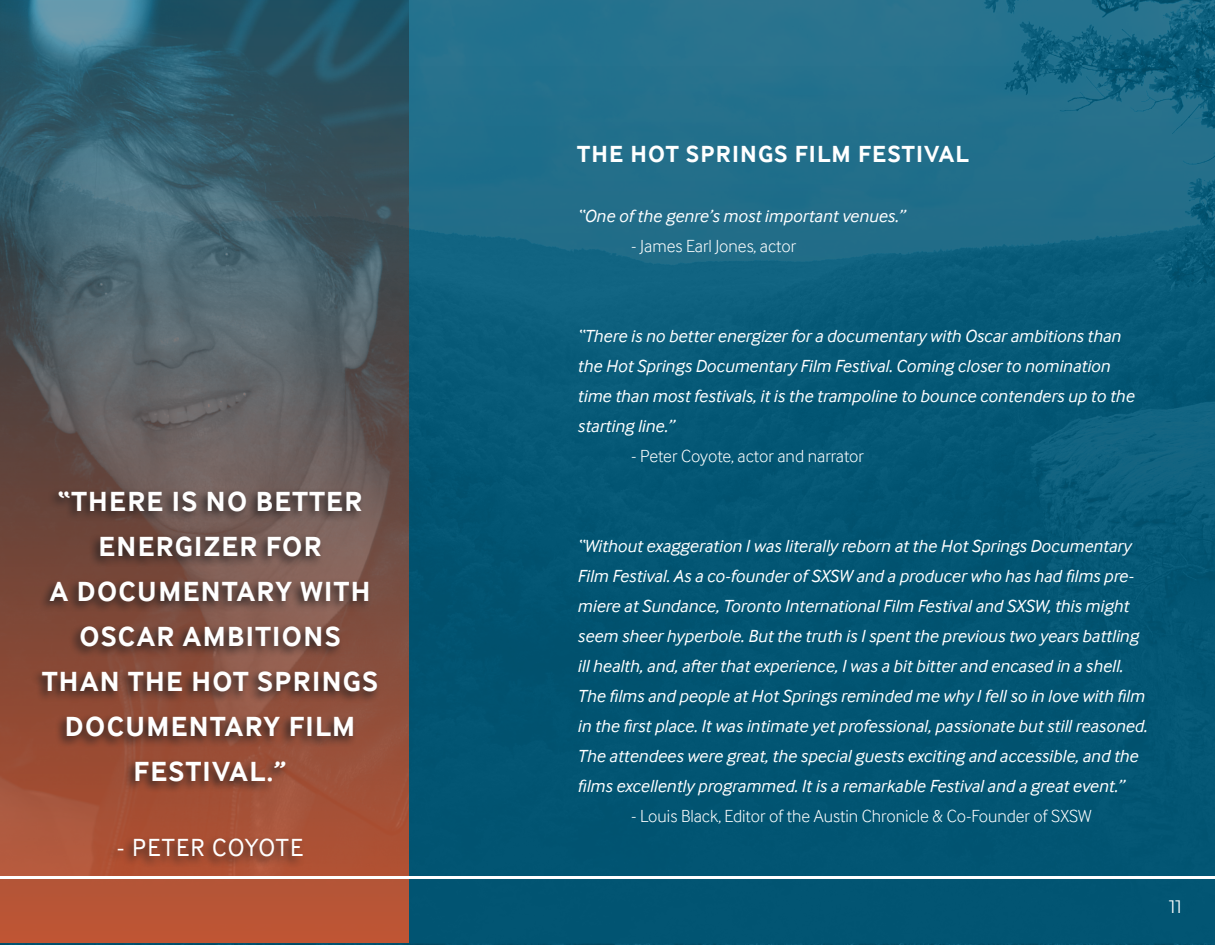
<style>
.page{position:relative;width:1215px;height:945px;background:#fff}
.page>*{position:absolute;margin:0;border:0;box-sizing:border-box;transform-origin:0 0}
.t1{font:700 28.5px/45px "Inter Face";letter-spacing:.05em;color:#fff;text-align:center}
.t2{font:25.5px "Inter Face";letter-spacing:.05em;color:#fff}
.t3{font:700 24px "Inter Face";letter-spacing:.05em;color:#fff}
.t4{font:italic 18px/30px "Inter Face";color:#fff}
.t5{font:300 18px "Inter Face";color:#fff}
.t6{font:300 18px "Montserrat";color:#fff}
</style>
<div class="page">
<img style="left:0;top:0;width:1215px;height:945px">
<div style="left:0;top:66px;width:1215px;height:878px;background:linear-gradient(to bottom,#1c6a87,#004d6b);border:2px solid #025573"></div>
<svg style="left:0;top:0;width:408px;height:944px"></svg>
<hr style="left:0;top:876px;width:1215px;height:3px;background:#fff">
<div style="left:31px;top:487px;width:350px;height:381px;background:#231f20;opacity:.94"></div>
<p class="t1" style="left:58px;top:478px;width:306px">“THERE IS NO BETTER</p>
<p class="t1" style="left:98px;top:523px;width:225px">ENERGIZER FOR</p>
<p class="t1" style="left:42px;top:568px;width:338px">A DOCUMENTARY WITH<br>OSCAR AMBITIONS<br>THAN THE HOT SPRINGS<br>DOCUMENTARY FILM<br>FESTIVAL.”</p>
<p class="t2" style="left:117px;top:833px;width:188px">- PETER COYOTE</p>
<p class="t3" style="left:577px;top:140px;width:393px">THE HOT SPRINGS FILM FESTIVAL</p>
<p class="t4" style="left:577px;top:201px;width:329px">“One of the genre’s most important venues.”</p>
<p class="t5" style="left:631px;top:236px;width:166px">- James Earl Jones, actor</p>
<p class="t4" style="left:577px;top:321px;width:558px">“There is no better energizer for a documentary with Oscar ambitions than the Hot Springs Documentary Film Festival. Coming closer to nomination time than most festivals, it is the trampoline to bounce contenders up to the starting line.”</p>
<p class="t5" style="left:631px;top:446px;width:234px">- Peter Coyote, actor and narrator</p>
<p class="t4" style="left:577px;top:531px;width:563px">“Without exaggeration I was literally reborn at the Hot Springs Documentary Film Festival. As a co-founder of SXSW and a producer who has had films pre&shy;miere at Sundance, Toronto International Film Festival and SXSW, this might seem sheer hyperbole. But the truth is I spent the previous two years battling ill health, and, after that experience, I was a bit bitter and encased in a shell.</p>
<p class="t4" style="left:577px;top:681px;width:571px">The films and people at Hot Springs reminded me why I fell so in love with film in the first place. It was intimate yet professional, passionate but still reasoned.<br>The attendees were great, the special guests exciting and accessible, and the films excellently programmed. It is a remarkable Festival and a great event.”</p>
<p class="t5" style="left:631px;top:806px;width:462px">- Louis Black, Editor of the Austin Chronicle &amp; Co-Founder of SXSW</p>
<p class="t6" style="left:1169px;top:893px;width:15px">11</p>
</div>
